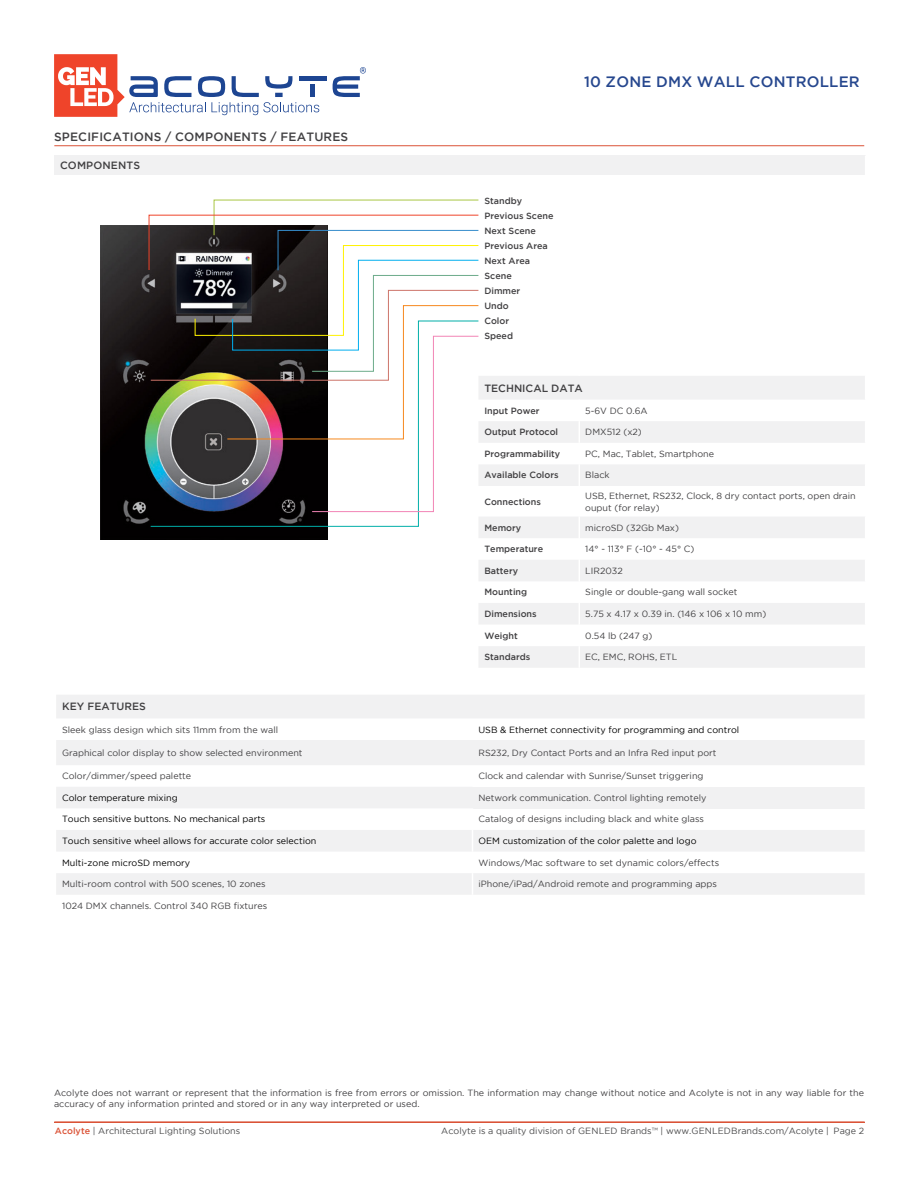
<style>
.page{position:relative;width:918px;height:1188px;background:#fff}
.page>*{position:absolute;margin:0;border:0;box-sizing:border-box;transform-origin:0 0}
.t1{font:500 15px "Gotham";letter-spacing:.015em;color:#26478e}
.t2{font:500 12px "Gotham";letter-spacing:.015em;color:#414042}
.t3{font:500 10.5px "Gotham";color:#414042}
.t4{font:9px/12px "Gotham";color:#414042}
.t5{font:9px "Gotham";color:#000}
.t6{font:500 9px/15px "Gotham";color:#414042}
.t7{font:9px "Gotham";color:#4a4a4b}
.s1{font-weight:500;color:#db5337}
.s2{color:#58595b}
</style>
<div class="page">
<svg style="left:54px;top:54px;width:265px;height:63px"></svg>
<div style="left:310px;top:85px;width:5px;height:12px;background:#1d4592"></div>
<hr style="left:299px;top:76px;width:27px;height:4px;background:#1d4592">
<svg style="left:333px;top:67px;width:33px;height:30px"></svg>
<hr style="left:54px;top:145px;width:810px;height:1px;background:#db5337">
<hr style="left:54px;top:1122px;width:811px;height:1px;background:#db5337">
<div style="left:54px;top:155px;width:812px;height:20px;background:#f1f1f2"></div>
<svg style="left:865px;top:156px;width:1px;height:19px"></svg>
<svg style="left:56px;top:695px;width:809px;height:200px;fill:#f1f1f2"></svg>
<div style="left:472px;top:787px;width:393px;height:21px;background:#f1f1f2"></div>
<svg style="left:472px;top:808px;width:1px;height:87px"></svg>
<img style="left:100px;top:225px;width:48px;height:315px">
<svg style="left:148px;top:199px;width:717px;height:469px"></svg>
<h2 class="t2" style="left:54px;top:129px;width:296px">SPECIFICATIONS / COMPONENTS / FEATURES</h2>
<p class="t3" style="left:60px;top:159px;width:82px">COMPONENTS</p>
<h1 class="t1" style="left:584px;top:73px;width:277px">10 ZONE DMX WALL CONTROLLER</h1>
<p class="t6" style="left:484px;top:193px;width:71px">Standby<br>Previous Scene<br>Next Scene<br>Previous Area<br>Next Area<br>Scene<br>Dimmer<br>Undo<br>Color<br>Speed</p>
<p class="t3" style="left:484px;top:382px;width:100px">TECHNICAL DATA</p>
<p class="t6" style="left:484px;top:403px;width:57px">Input Power</p>
<p class="t4" style="left:585px;top:404px;width:64px">5-6V DC 0.6A</p>
<p class="t6" style="left:484px;top:424px;width:75px">Output Protocol</p>
<p class="t4" style="left:585px;top:426px;width:58px">DMX512 (x2)</p>
<p class="t6" style="left:484px;top:446px;width:77px">Programmability</p>
<p class="t4" style="left:585px;top:448px;width:130px">PC, Mac, Tablet, Smartphone</p>
<p class="t6" style="left:484px;top:468px;width:76px">Available Colors</p>
<p class="t4" style="left:585px;top:469px;width:26px">Black</p>
<p class="t6" style="left:484px;top:494px;width:58px">Connections</p>
<p class="t4" style="left:585px;top:489px;width:272px">USB, Ethernet, RS232, Clock, 8 dry contact ports, open drain ouput (for relay)</p>
<p class="t6" style="left:484px;top:520px;width:38px">Memory</p>
<p class="t4" style="left:585px;top:521px;width:95px">microSD (32Gb Max)</p>
<p class="t6" style="left:484px;top:541px;width:60px">Temperature</p>
<p class="t4" style="left:585px;top:543px;width:111px">14° - 113° F (-10° - 45° C)</p>
<p class="t6" style="left:484px;top:563px;width:35px">Battery</p>
<p class="t4" style="left:585px;top:565px;width:39px">LIR2032</p>
<p class="t6" style="left:484px;top:585px;width:44px">Mounting</p>
<p class="t4" style="left:585px;top:586px;width:154px">Single or double-gang wall socket</p>
<p class="t6" style="left:484px;top:606px;width:54px">Dimensions</p>
<p class="t4" style="left:585px;top:608px;width:183px">5.75 x 4.17 x 0.39 in. (146 x 106 x 10 mm)</p>
<p class="t6" style="left:484px;top:628px;width:35px">Weight</p>
<p class="t4" style="left:585px;top:629px;width:69px">0.54 lb (247 g)</p>
<p class="t6" style="left:484px;top:649px;width:47px">Standards</p>
<p class="t4" style="left:585px;top:651px;width:94px">EC, EMC, ROHS, ETL</p>
<p class="t3" style="left:62px;top:701px;width:85px">KEY FEATURES</p>
<p class="t4" style="left:62px;top:723px;width:218px">Sleek glass design which sits 11mm from the wall</p>
<p class="t5" style="left:478px;top:724px;width:262px">USB &amp; Ethernet connectivity for programming and control</p>
<p class="t4" style="left:62px;top:747px;width:242px">Graphical color display to show selected environment</p>
<p class="t4" style="left:478px;top:747px;width:240px">RS232, Dry Contact Ports and an Infra Red input port</p>
<p class="t4" style="left:62px;top:770px;width:131px">Color/dimmer/speed palette</p>
<p class="t4" style="left:478px;top:770px;width:227px">Clock and calendar with Sunrise/Sunset triggering</p>
<p class="t5" style="left:62px;top:793px;width:117px">Color temperature mixing</p>
<p class="t4" style="left:478px;top:792px;width:229px">Network communication. Control lighting remotely</p>
<p class="t5" style="left:62px;top:814px;width:205px">Touch sensitive buttons. No mechanical parts</p>
<p class="t4" style="left:478px;top:813px;width:227px">Catalog of designs including black and white glass</p>
<p class="t5" style="left:62px;top:836px;width:256px">Touch sensitive wheel allows for accurate color selection</p>
<p class="t5" style="left:478px;top:836px;width:220px">OEM customization of the color palette and logo</p>
<p class="t5" style="left:62px;top:858px;width:130px">Multi-zone microSD memory</p>
<p class="t4" style="left:478px;top:856px;width:242px">Windows/Mac software to set dynamic colors/effects</p>
<p class="t4" style="left:62px;top:878px;width:205px">Multi-room control with 500 scenes, 10 zones</p>
<p class="t4" style="left:478px;top:878px;width:240px">iPhone/iPad/Android remote and programming apps</p>
<p class="t4" style="left:62px;top:900px;width:207px">1024 DMX channels. Control 340 RGB fixtures</p>
<p class="t4" style="left:54px;top:1088px;width:812px;line-height:10.8px">Acolyte does not warrant or represent that the information is free from errors or omission. The information may change without notice and Acolyte is not in any way liable for the accuracy of any information printed and stored or in any way interpreted or used.</p>
<p class="t7" style="left:55px;top:1126px;width:187px"><span class="s1">Acolyte</span> | Architectural Lighting Solutions</p>
<p class="t7" style="left:441px;top:1126px;width:425px">Acolyte is a quality division of GENLED Brands<span class="s2">™</span> | www.GENLEDBrands.com/Acolyte | Page 2</p>
</div>
